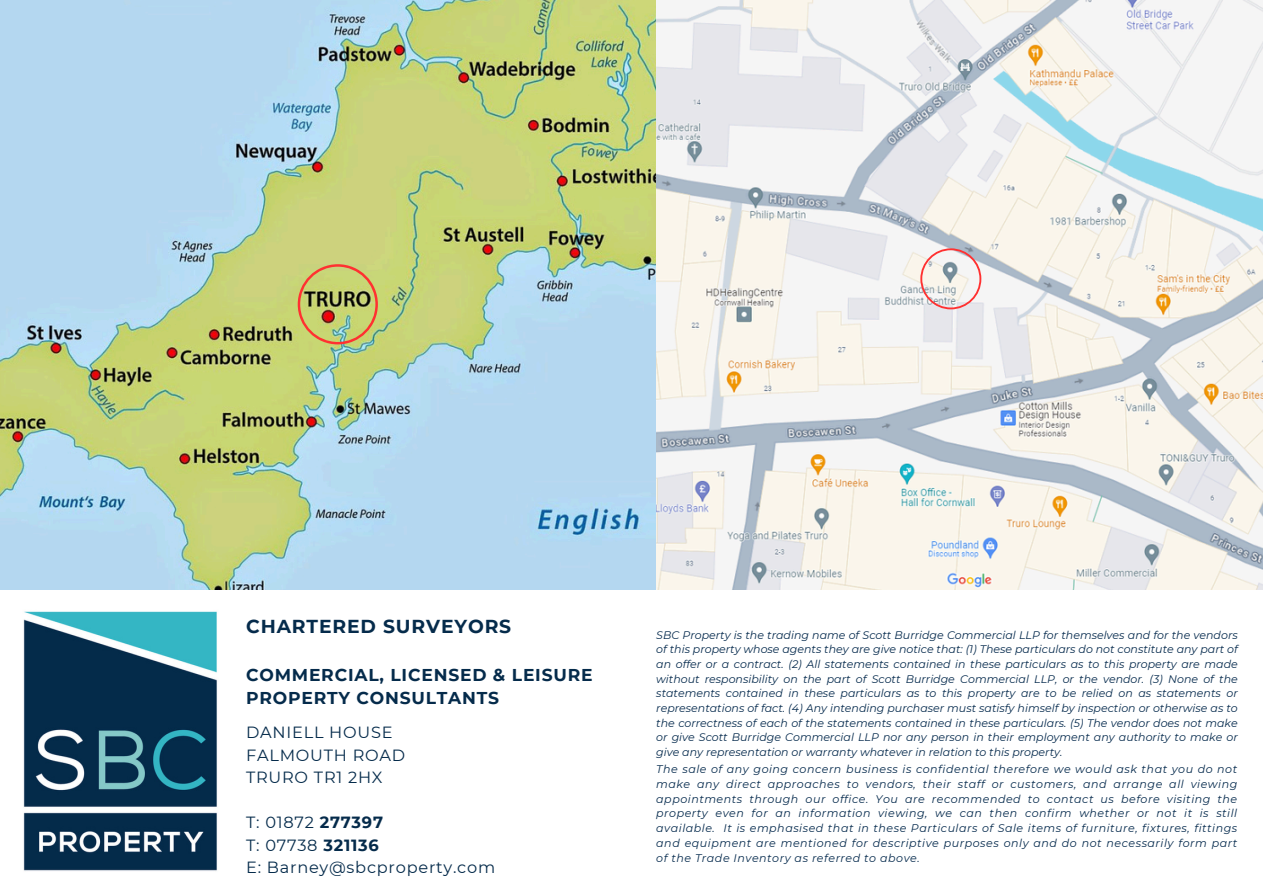
<style>
.page{position:relative;width:1263px;height:894px;background:#fff}
.page>*{position:absolute;margin:0;border:0;box-sizing:border-box;transform-origin:0 0}
.t1{font:700 18.75px "Montserrat";letter-spacing:.045em;color:#052b4b}
.t2{font:700 17.1px/23.9px "Montserrat";letter-spacing:.045em;color:#052b4b}
.t3{font:16.2px/22.5px "Montserrat";letter-spacing:.045em;color:#052b4b}
.t4{font:italic 11.1px/14.7px "Montserrat";letter-spacing:.045em;color:#052a4d;text-align:justify}
.t5{font:italic 10.95px/14.7px "Montserrat";color:#052a4d;text-align:justify}
.s1{font-weight:700}
</style>
<div class="page">
<img style="left:23px;top:611px;width:194px;height:260px">
<img style="left:0;top:0;width:1263px;height:590px">
<img style="left:298px;top:264px;width:80px;height:80px">
<svg style="left:920px;top:248px;width:61px;height:61px"></svg>
<h1 class="t1" style="left:246px;top:614px;width:267px">CHARTERED SURVEYORS</h1>
<h1 class="t2" style="left:246px;top:662px;width:348px">COMMERCIAL, LICENSED &amp; LEISURE<br>PROPERTY CONSULTANTS</h1>
<h2 class="t3" style="left:246px;top:720px;width:161px">DANIELL HOUSE<br>FALMOUTH ROAD<br>TRURO TR1 2HX</h2>
<h3 class="t3" style="left:246px;top:810px;width:251px">T: 01872 <span class="s1">277397<br></span>T: 07738 <span class="s1">321136<br></span>E: Barney@sbcproperty.com</h3>
<p class="t5" style="left:656px;top:627px;width:583px">SBC Property is the trading name of Scott Burridge Commercial LLP for themselves and for the vendors of this property whose agents they are give notice that: (1) These particulars do not constitute any part of an offer or a contract. (2) All statements contained in these particulars as to this property are made without responsibility on the part of Scott Burridge Commercial LLP, or the vendor. (3) None of the statements contained in these particulars as to this property are to be relied on as statements or representations of fact. (4) Any intending purchaser must satisfy himself by inspection or otherwise as to the correctness of each of the statements contained in these particulars. (5) The vendor does not make or give Scott Burridge Commercial LLP nor any person in their employment any authority to make or give any representation or warranty whatever in relation to this property.</p>
<p class="t4" style="left:656px;top:761px;width:582px">The sale of any going concern business is confidential therefore we would ask that you do not make any direct approaches to vendors, their staff or customers, and arrange all viewing appointments through our office. You are recommended to contact us before visiting the property even for an information viewing, we can then confirm whether or not it is still available. It is emphasised that in these Particulars of Sale items of furniture, fixtures, fittings and equipment are mentioned for descriptive purposes only and do not necessarily form part of the Trade Inventory as referred to above.</p>
</div>
